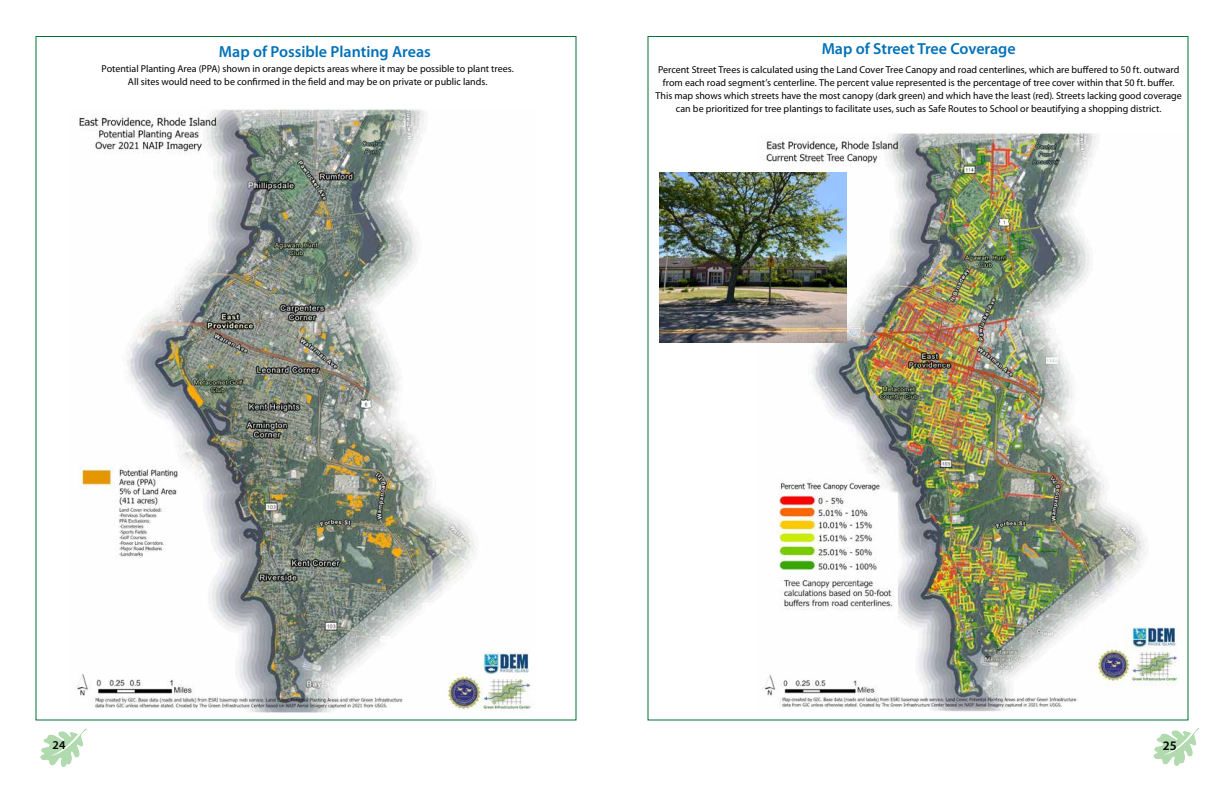
<style>
.page{position:relative;width:1224px;height:792px;background:#fff}
.page>*{position:absolute;margin:0;border:0;box-sizing:border-box;transform-origin:0 0}
.t1{font:600 16px "Myriad Pro";color:#0071b9}
.t2{font:600 13px "Myriad Pro";color:#000}
.t3{font:600 12px "Myriad Pro";color:#000}
.t4{font:10px/13px "Myriad Pro";color:#000;text-align:center}
</style>
<div class="page">
<svg style="left:1192px;top:728px;width:7px;height:7px"></svg>
<svg style="left:79px;top:729px;width:6px;height:7px"></svg>
<img style="left:77px;top:109px;width:454px;height:604px">
<img style="left:756px;top:132px;width:425px;height:579px">
<img style="left:660px;top:173px;width:187px;height:169px">
<h1 class="t1" style="left:219px;top:41px;width:213px">Map of Possible Planting Areas</h1>
<h1 class="t1" style="left:822px;top:38px;width:196px">Map of Street Tree Coverage</h1>
<p class="t4" style="left:656px;top:63px;width:528px">Percent Street Trees is calculated using the Land Cover Tree Canopy and road centerlines, which are buffered to 50 ft. outward from each road segment’s centerline. The percent value represented is the percentage of tree cover within that 50 ft. buffer.<br>This map shows which streets have the most canopy (dark green) and which have the least (red). Streets lacking good coverage can be prioritized for tree plantings to facilitate uses, such as Safe Routes to School or beautifying a shopping district.</p>
<p class="t4" style="left:102px;top:62px;width:414px">Potential Planting Area (PPA) shown in orange depicts areas where it may be possible to plant trees.<br>All sites would need to be confirmed in the field and may be on private or public lands.</p>
<p class="t3" style="left:53px;top:738px;width:14px">24</p>
<h2 class="t2" style="left:1163px;top:737px;width:15px">25</h2>
</div>
